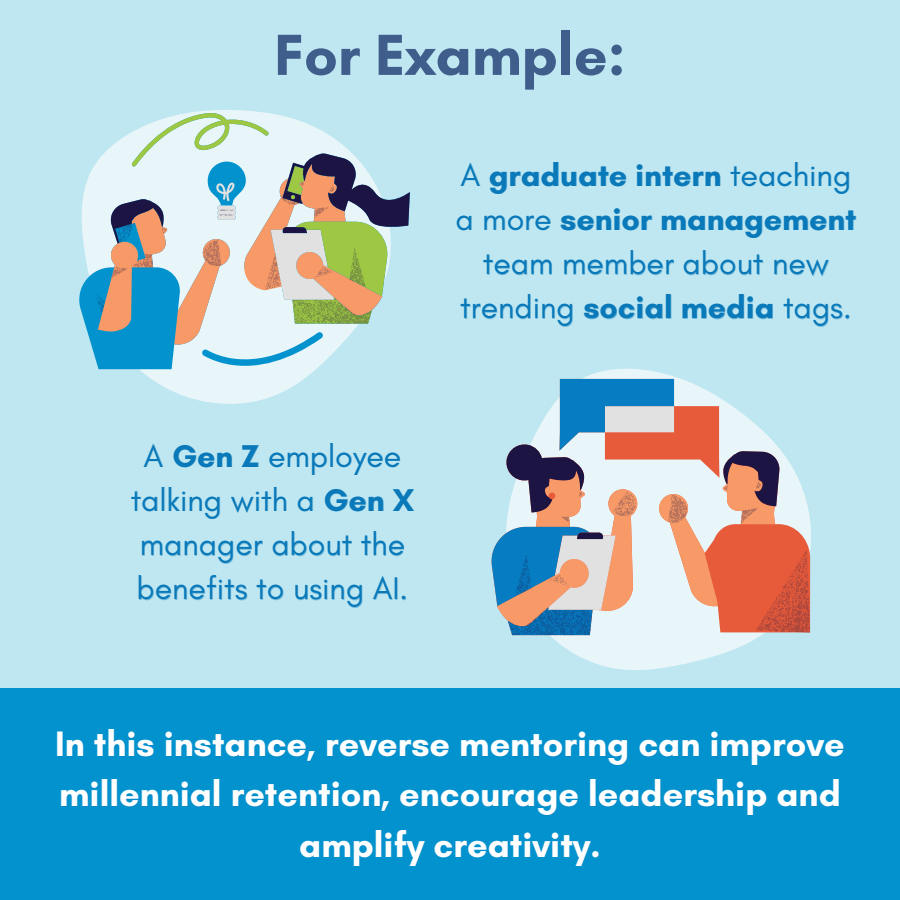
<style>
.page{position:relative;width:900px;height:900px;background:#bfe7f1}
.page>*{position:absolute;margin:0;border:0;box-sizing:border-box;transform-origin:0 0}
.t1{font:700 59px "Glacial Indifference";color:#3f5e8c}
.t2{font:700 36px/50.2px "Glacial Indifference";color:#fff;text-align:center}
.t3{font:32px/44.2px "Glacial Indifference";color:#0979b9;text-align:center}
.t4{font:700 32px "Glacial Indifference";color:#0979b9}
.s1{font-weight:400;color:rgb(9 121 185/.4)}
.s2{font-weight:400}
.s3{font-weight:700}
.s4{color:rgb(9 121 185/.4)}
.s5{font-weight:700;color:rgb(9 121 185/.4)}
</style>
<div class="page">
<svg style="left:98px;top:110px;width:218px;height:294px;fill:#e8f6fa"></svg>
<svg style="left:79px;top:113px;width:260px;height:256px"></svg>
<svg style="left:98px;top:164px;width:261px;height:182px;background:#a7d0de"></svg>
<svg style="left:109px;top:153px;width:301px;height:103px"></svg>
<svg style="left:132px;top:113px;width:258px;height:197px;fill:#e8f6fa"></svg>
<svg style="left:96px;top:182px;width:276px;height:142px;background:#bcbdad"></svg>
<svg style="left:512px;top:368px;width:299px;height:302px"></svg>
<svg style="left:674px;top:379px;width:136px;height:103px"></svg>
<svg style="left:491px;top:379px;width:183px;height:242px"></svg>
<svg style="left:505px;top:406px;width:275px;height:204px;background:#b4a6ac"></svg>
<svg style="left:508px;top:482px;width:302px;height:153px;background:#cba8a0"></svg>
<div style="left:0;top:688px;width:900px;height:212px;background:#0293cf"></div>
<h1 class="t1" style="left:274px;top:19px;width:353px">For Example:</h1>
<p class="t4" style="left:461px;top:155px;width:392px"><span class="s1">A</span> graduate intern <span class="s2">teaching</span></p>
<p class="t4" style="left:455px;top:199px;width:403px"><span class="s2">a more</span> senior management</p>
<p class="t3" style="left:483px;top:241px;width:348px">team member about new</p>
<h2 class="t3" style="left:460px;top:285px;width:393px">trending <span class="s3">social media</span> tags.</h2>
<p class="t3" style="left:131px;top:433px;width:285px"><span class="s4">A</span> <span class="s5">Gen Z</span> employee talking with a <span class="s5">Gen X </span>manager about the benefits to using AI.</p>
<p class="t2" style="left:55px;top:719px;width:791px">In this instance, reverse mentoring can improve millennial retention, encourage leadership and amplify creativity.</p>
</div>
